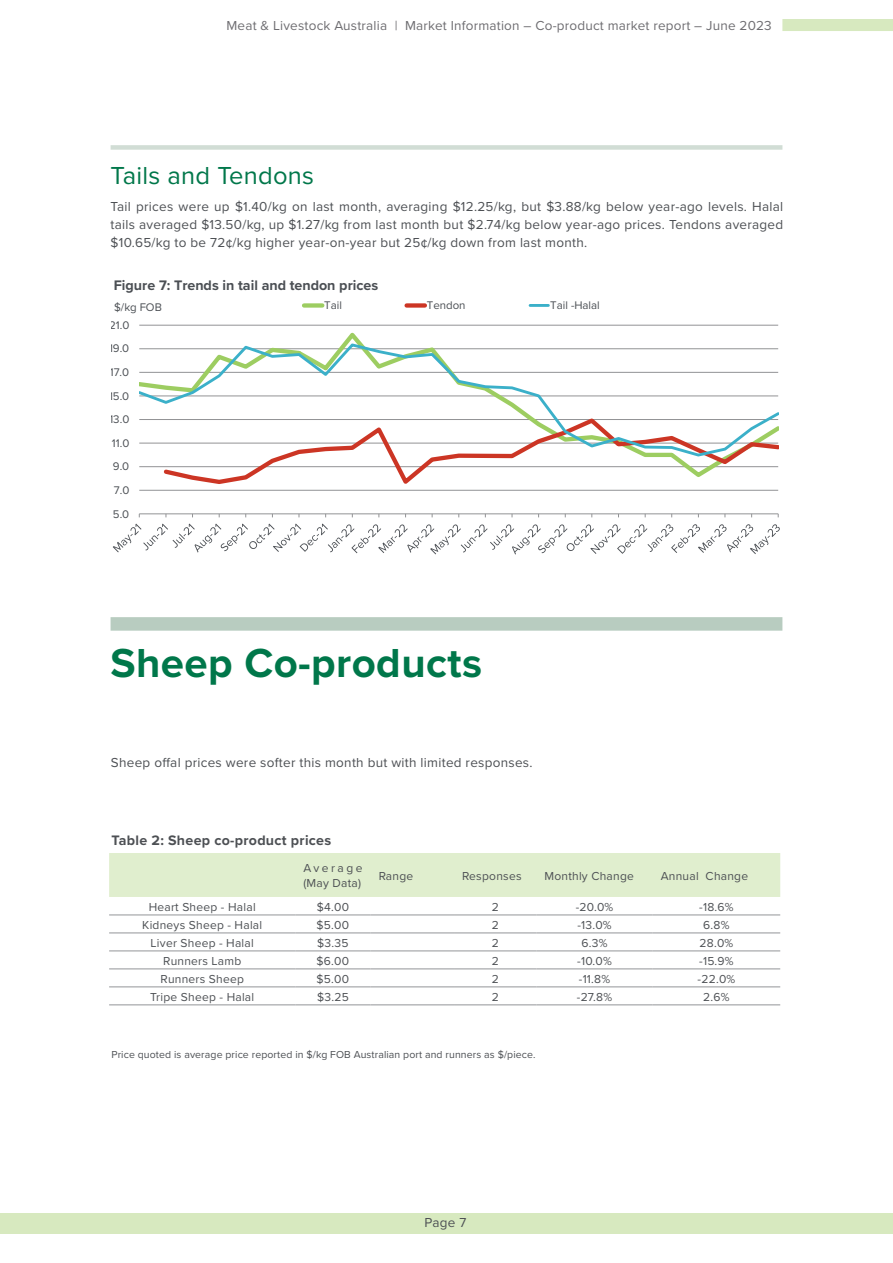
<style>
.page{position:relative;width:893px;height:1263px;background:#fff}
.page>*{position:absolute;margin:0;border:0;box-sizing:border-box;transform-origin:0 0}
.t1{font:700 42px "Proxima Nova";letter-spacing:.01em;color:#00774a}
.t2{font:25.5px "Proxima Nova";letter-spacing:.01em;color:#00774a}
.t3{font:700 14.25px "Proxima Nova";color:#4b4f54}
.t4{font:700 14.25px "Proxima Nova";letter-spacing:.02em;color:#4d5054}
.t5{font:13.5px/18px "Proxima Nova";letter-spacing:.02em;color:#4d5054;text-align:justify}
.t6{font:13.5px "Proxima Nova";letter-spacing:.015em;color:#6e6d71}
.t7{font:12px "Proxima Nova";letter-spacing:.02em;color:#4d5054}
.t8{font:12px/15px "Proxima Nova";letter-spacing:.185em;color:#4d5054}
.t9{font:11.4px "Proxima Nova";color:#4b4f54}
.t10{font:10.5px "Proxima Nova";letter-spacing:.01em;color:#4d5054}
</style>
<div class="page">
<div style="left:782px;top:19px;width:111px;height:12px;background:#d7e9bf"></div>
<div style="left:0;top:1213px;width:893px;height:21px;background:#d7e9bf"></div>
<div style="left:111px;top:145px;width:671px;height:5px;background:#d1ddd5"></div>
<div style="left:111px;top:617px;width:671px;height:14px;background:#b8ccc0"></div>
<hr style="left:139px;top:490px;width:639px;height:1px;background:#929395">
<hr style="left:139px;top:325px;width:639px;height:1px;background:#929395">
<hr style="left:139px;top:513px;width:639px;height:1px;background:#929395">
<svg style="left:161px;top:458px;width:618px;height:26px"></svg>
<svg style="left:139px;top:342px;width:640px;height:116px"></svg>
<svg style="left:113px;top:523px;width:667px;height:32px"></svg>
<div style="left:304px;top:303px;width:18px;height:5px;background:#9dcd61"></div>
<div style="left:407px;top:303px;width:18px;height:5px;background:#cc3524"></div>
<hr style="left:530px;top:304px;width:18px;height:3px;background:#3bb0c9">
<div style="left:109px;top:853px;width:671px;height:44px;background:#e0eece"></div>
<hr style="left:109px;top:914px;width:186px;height:1px;background:#939598">
<hr style="left:295px;top:914px;width:76px;height:1px;background:#939598">
<hr style="left:371px;top:914px;width:83px;height:1px;background:#939598">
<hr style="left:454px;top:914px;width:82px;height:1px;background:#939598">
<hr style="left:536px;top:914px;width:117px;height:1px;background:#939598">
<hr style="left:653px;top:914px;width:127px;height:1px;background:#939598">
<hr style="left:109px;top:932px;width:186px;height:1px;background:#939598">
<hr style="left:295px;top:932px;width:76px;height:1px;background:#939598">
<hr style="left:371px;top:932px;width:83px;height:1px;background:#939598">
<hr style="left:454px;top:932px;width:82px;height:1px;background:#939598">
<hr style="left:536px;top:932px;width:117px;height:1px;background:#939598">
<hr style="left:653px;top:932px;width:127px;height:1px;background:#939598">
<hr style="left:109px;top:950px;width:186px;height:1px;background:#939598">
<hr style="left:295px;top:950px;width:76px;height:1px;background:#939598">
<hr style="left:371px;top:950px;width:83px;height:1px;background:#939598">
<hr style="left:454px;top:950px;width:82px;height:1px;background:#939598">
<hr style="left:536px;top:950px;width:117px;height:1px;background:#939598">
<hr style="left:653px;top:950px;width:127px;height:1px;background:#939598">
<hr style="left:109px;top:968px;width:186px;height:1px;background:#939598">
<hr style="left:295px;top:968px;width:76px;height:1px;background:#939598">
<hr style="left:371px;top:968px;width:83px;height:1px;background:#939598">
<hr style="left:454px;top:968px;width:82px;height:1px;background:#939598">
<hr style="left:536px;top:968px;width:117px;height:1px;background:#939598">
<hr style="left:653px;top:968px;width:127px;height:1px;background:#939598">
<hr style="left:109px;top:986px;width:186px;height:1px;background:#939598">
<hr style="left:295px;top:986px;width:76px;height:1px;background:#939598">
<hr style="left:371px;top:986px;width:83px;height:1px;background:#939598">
<hr style="left:454px;top:986px;width:82px;height:1px;background:#939598">
<hr style="left:536px;top:986px;width:117px;height:1px;background:#939598">
<hr style="left:653px;top:986px;width:127px;height:1px;background:#939598">
<hr style="left:109px;top:1004px;width:186px;height:1px;background:#939598">
<hr style="left:295px;top:1004px;width:76px;height:1px;background:#939598">
<hr style="left:371px;top:1004px;width:83px;height:1px;background:#939598">
<hr style="left:454px;top:1004px;width:82px;height:1px;background:#939598">
<hr style="left:536px;top:1004px;width:117px;height:1px;background:#939598">
<hr style="left:653px;top:1004px;width:127px;height:1px;background:#939598">
<p class="t6" style="left:226px;top:15px;width:547px">Meat &amp; Livestock Australia | Market Information – Co-product market report – June 2023</p>
<h2 class="t2" style="left:111px;top:156px;width:205px">Tails and Tendons</h2>
<p class="t5" style="left:111px;top:196px;width:674px">Tail prices were up $1.40/kg on last month, averaging $12.25/kg, but $3.88/kg below year-ago levels. Halal tails averaged $13.50/kg, up $1.27/kg from last month but $2.74/kg below year-ago prices. Tendons averaged $10.65/kg to be 72¢/kg higher year-on-year but 25¢/kg down from last month.</p>
<p class="t3" style="left:114px;top:275px;width:266px">Figure 7: Trends in tail and tendon prices</p>
<p class="t9" style="left:324px;top:297px;width:19px">Tail</p>
<p class="t9" style="left:427px;top:297px;width:40px">Tendon</p>
<p class="t9" style="left:550px;top:297px;width:51px">Tail -Halal</p>
<p class="t9" style="left:114px;top:298px;width:49px">$/kg FOB</p>
<p class="t9" style="left:109px;top:317px;width:22px">21.0</p>
<p class="t9" style="left:109px;top:340px;width:22px">19.0</p>
<p class="t9" style="left:110px;top:364px;width:21px">17.0</p>
<p class="t9" style="left:109px;top:387px;width:22px">15.0</p>
<p class="t9" style="left:109px;top:411px;width:21px">13.0</p>
<p class="t9" style="left:112px;top:434px;width:19px">11.0</p>
<p class="t9" style="left:113px;top:458px;width:18px">9.0</p>
<p class="t9" style="left:114px;top:482px;width:17px">7.0</p>
<p class="t9" style="left:113px;top:505px;width:18px">5.0</p>
<h1 class="t1" style="left:111px;top:632px;width:373px">Sheep Co-products</h1>
<p class="t5" style="left:111px;top:753px;width:423px">Sheep offal prices were softer this month but with limited responses.</p>
<p class="t4" style="left:111px;top:830px;width:221px">Table 2: Sheep co-product prices</p>
<p class="t8" style="left:303px;top:860px;width:61px">Average (May Data)</p>
<p class="t7" style="left:379px;top:867px;width:36px">Range</p>
<p class="t7" style="left:462px;top:867px;width:61px">Responses</p>
<p class="t7" style="left:544px;top:867px;width:91px">Monthly Change</p>
<p class="t7" style="left:661px;top:867px;width:89px">Annual Change</p>
<p class="t7" style="left:149px;top:898px;width:108px">Heart Sheep - Halal</p>
<p class="t7" style="left:317px;top:898px;width:34px">$4.00</p>
<p class="t7" style="left:492px;top:898px;width:9px">2</p>
<p class="t7" style="left:576px;top:898px;width:39px">-20.0%</p>
<p class="t7" style="left:699px;top:898px;width:36px">-18.6%</p>
<p class="t7" style="left:142px;top:916px;width:121px">Kidneys Sheep - Halal</p>
<p class="t7" style="left:317px;top:916px;width:34px">$5.00</p>
<p class="t7" style="left:492px;top:916px;width:9px">2</p>
<p class="t7" style="left:577px;top:916px;width:36px">-13.0%</p>
<p class="t7" style="left:703px;top:916px;width:28px">6.8%</p>
<p class="t7" style="left:151px;top:934px;width:105px">Liver Sheep - Halal</p>
<p class="t7" style="left:317px;top:934px;width:33px">$3.35</p>
<p class="t7" style="left:492px;top:934px;width:9px">2</p>
<p class="t7" style="left:581px;top:934px;width:28px">6.3%</p>
<p class="t7" style="left:699px;top:934px;width:35px">28.0%</p>
<p class="t7" style="left:163px;top:952px;width:80px">Runners Lamb</p>
<p class="t7" style="left:317px;top:952px;width:34px">$6.00</p>
<p class="t7" style="left:492px;top:952px;width:9px">2</p>
<p class="t7" style="left:577px;top:952px;width:36px">-10.0%</p>
<p class="t7" style="left:699px;top:952px;width:36px">-15.9%</p>
<p class="t7" style="left:160px;top:970px;width:85px">Runners Sheep</p>
<p class="t7" style="left:317px;top:970px;width:34px">$5.00</p>
<p class="t7" style="left:492px;top:970px;width:9px">2</p>
<p class="t7" style="left:579px;top:970px;width:33px">-11.8%</p>
<p class="t7" style="left:698px;top:970px;width:39px">-22.0%</p>
<p class="t7" style="left:150px;top:988px;width:105px">Tripe Sheep - Halal</p>
<p class="t7" style="left:317px;top:988px;width:33px">$3.25</p>
<p class="t7" style="left:492px;top:988px;width:9px">2</p>
<p class="t7" style="left:577px;top:988px;width:37px">-27.8%</p>
<p class="t7" style="left:703px;top:988px;width:28px">2.6%</p>
<p class="t10" style="left:111px;top:1046px;width:426px">Price quoted is average price reported in $/kg FOB Australian port and runners as $/piece.</p>
<p class="t5" style="left:425px;top:1213px;width:43px">Page 7</p>
</div>
